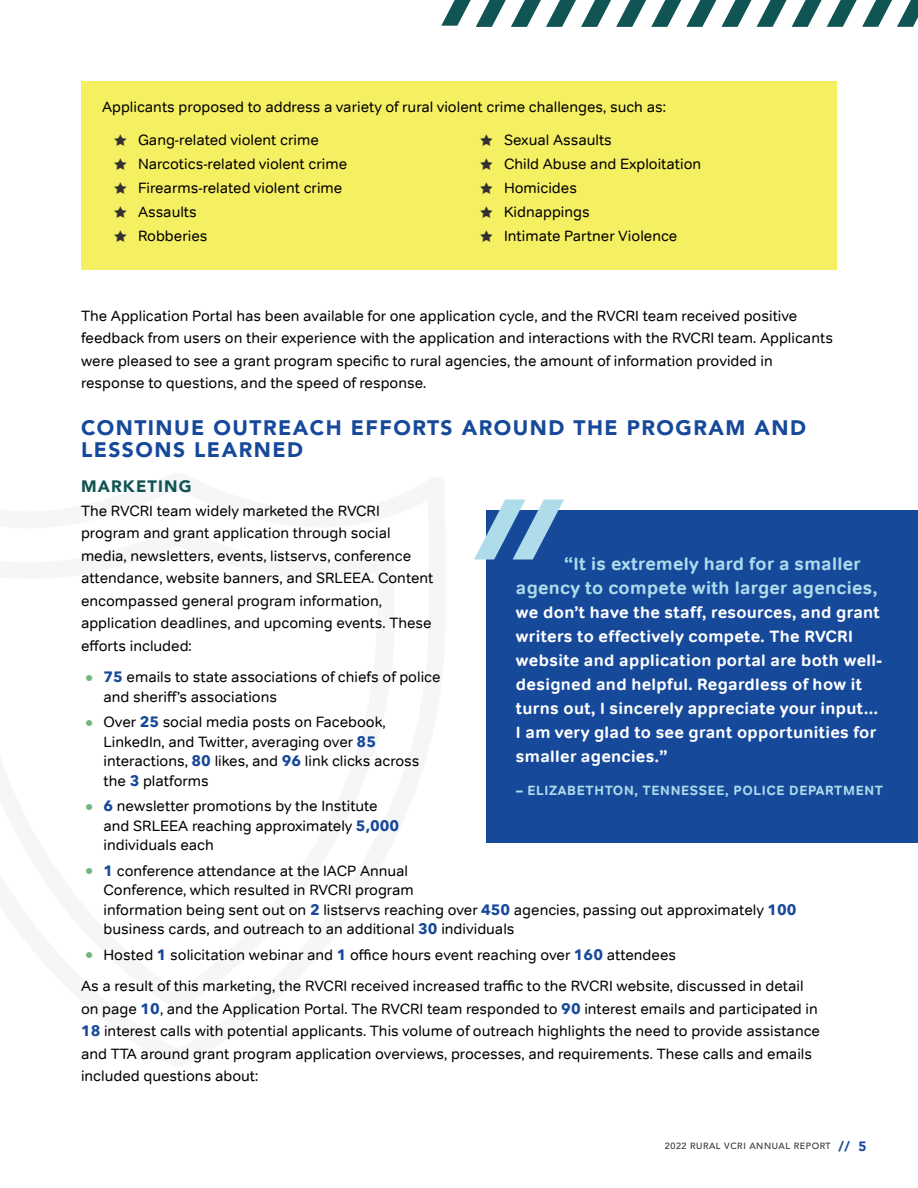
<style>
.page{position:relative;width:918px;height:1188px;background:#fff}
.page>*{position:absolute;margin:0;border:0;box-sizing:border-box;transform-origin:0 0}
.t1{font:900 21px/22.5px "Avenir";letter-spacing:.07em;color:#17499b}
.t2{font:700 18px/24px "Tondo";letter-spacing:.02em;color:#aedceb}
.t3{font:700 16.5px/24px "Tondo";letter-spacing:.02em;color:#fff}
.t4{font:900 16.5px "Avenir";letter-spacing:.07em;color:#105454}
.t5{font:15px/22.5px "Tondo";color:#000}
.t6{font:700 13.5px "Tondo";letter-spacing:.05em;color:#aedceb}
.t7{font:500 9px "Avenir";letter-spacing:.06em;color:#333135}
.s1{font-size:25.5px;color:#6eb97e}
.s2{font-family:"Avenir Next";font-weight:700;color:#17499b}
.s3{font-weight:900;font-size:13.5px;color:#17499b}
</style>
<div class="page">
<svg style="left:441px;top:0;width:477px;height:27px"></svg>
<svg style="left:0;top:473px;width:445px;height:593px"></svg>
<svg style="left:0;top:528px;width:397px;height:485px"></svg>
<div style="left:81px;top:81px;width:756px;height:189px;background:#f5ef62"></div>
<div style="left:486px;top:510px;width:432px;height:332px;background:#17499b"></div>
<svg style="left:474px;top:500px;width:90px;height:60px"></svg>
<p class="t5" style="left:102px;top:96px;width:565px">Applicants proposed to address a variety of rural violent crime challenges, such as:</p>
<p class="t5" style="left:138px;top:128px;width:211px;line-height:24px">Gang-related violent crime<br>Narcotics-related violent crime<br>Firearms-related violent crime<br>Assaults<br>Robberies</p>
<p class="t5" style="left:504px;top:128px;width:199px;line-height:24px">Sexual Assaults<br>Child Abuse and Exploitation<br>Homicides<br>Kidnappings<br>Intimate Partner Violence</p>
<p class="t5" style="left:81px;top:305px;width:754px">The Application Portal has been available for one application cycle, and the RVCRI team received positive feedback from users on their experience with the application and interactions with the RVCRI team. Applicants were pleased to see a grant program specific to rural agencies, the amount of information provided in response to questions, and the speed of response.</p>
<h1 class="t1" style="left:81px;top:416px;width:727px">CONTINUE OUTREACH EFFORTS AROUND THE PROGRAM AND<br>LESSONS LEARNED</h1>
<p class="t4" style="left:81px;top:472px;width:112px">MARKETING</p>
<p class="t5" style="left:81px;top:500px;width:354px">The RVCRI team widely marketed the RVCRI program and grant application through social media, newsletters, events, listservs, conference attendance, website banners, and SRLEEA. Content encompassed general program information, application deadlines, and upcoming events. These efforts included:</p>
<p class="t5" style="left:104px;top:668px;width:339px;line-height:19.5px;text-indent:-20px"><span class="s1">•</span> <span class="s2">75</span> emails to state associations of chiefs of police and sheriff’s associations</p>
<p class="t5" style="left:104px;top:713px;width:318px;line-height:19.5px;text-indent:-20px"><span class="s1">•</span> Over <span class="s2">25</span> social media posts on Facebook, LinkedIn, and Twitter, averaging over <span class="s2">85 </span>interactions, <span class="s2">80</span> likes, and <span class="s2">96</span> link clicks across the <span class="s2">3</span> platforms</p>
<p class="t5" style="left:104px;top:797px;width:297px;line-height:19.5px;text-indent:-20px"><span class="s1">•</span> <span class="s2">6</span> newsletter promotions by the Institute and SRLEEA reaching approximately <span class="s2">5,000 </span>individuals each</p>
<p class="t5" style="left:104px;top:861px;width:694px;line-height:19.5px;text-indent:-20px"><span class="s1">•</span> <span class="s2">1</span> conference attendance at the IACP Annual<br>Conference, which resulted in RVCRI program<br>information being sent out on <span class="s2">2</span> listservs reaching over <span class="s2">450</span> agencies, passing out approximately <span class="s2">100 </span>business cards, and outreach to an additional <span class="s2">30</span> individuals</p>
<p class="t5" style="left:81px;top:939px;width:724px;line-height:31.5px"><span class="s1">•</span> Hosted <span class="s2">1</span> solicitation webinar and <span class="s2">1</span> office hours event reaching over <span class="s2">160</span> attendees<br>As a result of this marketing, the RVCRI received increased traffic to the RVCRI website, discussed in detail</p>
<p class="t5" style="left:81px;top:998px;width:741px">on page <span class="s2">10</span>, and the Application Portal. The RVCRI team responded to <span class="s2">90</span> interest emails and participated in <span class="s2">18</span> interest calls with potential applicants. This volume of outreach highlights the need to provide assistance and TTA around grant program application overviews, processes, and requirements. These calls and emails included questions about:</p>
<p class="t2" style="left:516px;top:552px;width:363px;text-indent:48px">“It is extremely hard for a smaller agency to compete with larger agencies,</p>
<p class="t3" style="left:516px;top:600px;width:368px">we don’t have the staff, resources, and grant writers to effectively compete. The RVCRI website and application portal are both well&shy;designed and helpful. Regardless of how it turns out, I sincerely appreciate your input… I am very glad to see grant opportunities for smaller agencies.”</p>
<p class="t6" style="left:516px;top:782px;width:369px">– ELIZABETHTON, TENNESSEE, POLICE DEPARTMENT</p>
<p class="t7" style="left:665px;top:1138px;width:203px">2022 RURAL VCRI ANNUAL REPORT <span class="s3">// 5</span></p>
</div>
